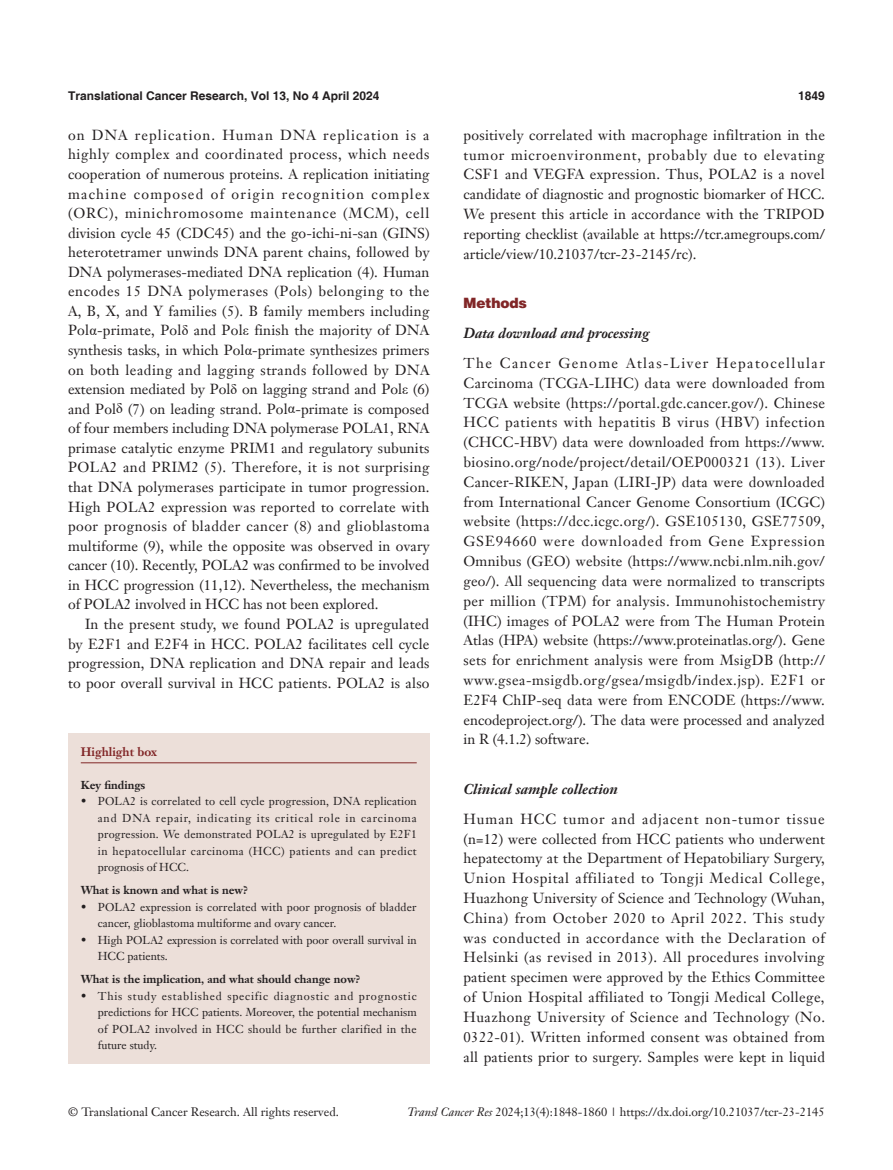
<style>
.page{position:relative;width:893px;height:1170px;background:#fff}
.page>*{position:absolute;margin:0;border:0;box-sizing:border-box;transform-origin:0 0}
.t1{font:14.25px/19.8px "Janson Text LT";color:#231f20;text-align:justify}
._2ji-6_5{font:italic 700 14.25px "Janson Text LT";color:#231f20}
._1ji-6_5{font:900 14.25px "Helvetica";color:#812627}
.t2{font:12px "Janson Text LT";color:#231f20}
.t3{font:700 12px "Helvetica";color:#231f20}
.Cite{font:700 12px "Janson Text LT";color:#812627}
.box-zhengwen{font:11.25px/16.5px "Janson Text LT";color:#231f20;text-align:justify}
.box-biaoti-1_5mm{font:700 11.25px "Janson Text LT";color:#231f20}
.box-biaoti{font:700 11.25px "Janson Text LT";color:#231f20}
.s1{font-family:"Times New Roman"}
.s2{font-style:italic}
</style>
<div class="page">
<div style="left:68px;top:733px;width:361px;height:330px;background:#ecdfd9"></div>
<hr style="left:81px;top:762px;width:336px;height:1px;background:#812627">
<p class="t3" style="left:68px;top:88px;width:313px">Translational Cancer Research, Vol 13, No 4 April 2024</p>
<p class="t3" style="left:798px;top:88px;width:28px">1849</p>
<p class="t1" style="left:68px;top:125px;width:363px">on DNA replication. Human DNA replication is a highly complex and coordinated process, which needs cooperation of numerous proteins. A replication initiating machine composed of origin recognition complex (ORC), minichromosome maintenance (MCM), cell division cycle 45 (CDC45) and the go-ichi-ni-san (GINS) heterotetramer unwinds DNA parent chains, followed by DNA polymerases-mediated DNA replication (4). Human encodes 15 DNA polymerases (Pols) belonging to the A, B, X, and Y families (5). B family members including Pol<span class="s1">α</span>-primate, Pol<span class="s1">δ</span> and Pol<span class="s1">ε</span> finish the majority of DNA synthesis tasks, in which Pol<span class="s1">α</span>-primate synthesizes primers on both leading and lagging strands followed by DNA extension mediated by Pol<span class="s1">δ</span> on lagging strand and Pol<span class="s1">ε</span> (6) and Pol<span class="s1">δ</span> (7) on leading strand. Pol<span class="s1">α</span>-primate is composed of four members including DNA polymerase POLA1, RNA primase catalytic enzyme PRIM1 and regulatory subunits POLA2 and PRIM2 (5). Therefore, it is not surprising that DNA polymerases participate in tumor progression.<br>High POLA2 expression was reported to correlate with poor prognosis of bladder cancer (8) and glioblastoma multiforme (9), while the opposite was observed in ovary cancer (10). Recently, POLA2 was confirmed to be involved in HCC progression (11,12). Nevertheless, the mechanism of POLA2 involved in HCC has not been explored.</p>
<p class="t1" style="left:68px;top:614px;width:363px;text-indent:17px">In the present study, we found POLA2 is upregulated by E2F1 and E2F4 in HCC. POLA2 facilitates cell cycle progression, DNA replication and DNA repair and leads to poor overall survival in HCC patients. POLA2 is also</p>
<p class="Cite" style="left:81px;top:744px;width:78px">Highlight box</p>
<p class="box-biaoti" style="left:81px;top:777px;width:66px">Key findings</p>
<p class="box-zhengwen" style="left:98px;top:793px;width:321px;text-indent:-17px">• POLA2 is correlated to cell cycle progression, DNA replication and DNA repair, indicating its critical role in carcinoma progression. We demonstrated POLA2 is upregulated by E2F1 in hepatocellular carcinoma (HCC) patients and can predict prognosis of HCC.</p>
<p class="box-biaoti-1_5mm" style="left:81px;top:883px;width:169px">What is known and what is new?</p>
<p class="box-zhengwen" style="left:98px;top:898px;width:320px;text-indent:-17px">• POLA2 expression is correlated with poor prognosis of bladder cancer, glioblastoma multiforme and ovary cancer.</p>
<p class="box-zhengwen" style="left:98px;top:931px;width:320px;text-indent:-17px">• High POLA2 expression is correlated with poor overall survival in<br>HCC patients.</p>
<p class="box-biaoti-1_5mm" style="left:81px;top:971px;width:281px">What is the implication, and what should change now?</p>
<p class="box-zhengwen" style="left:98px;top:987px;width:320px;text-indent:-17px">• This study established specific diagnostic and prognostic predictions for HCC patients. Moreover, the potential mechanism of POLA2 involved in HCC should be further clarified in the future study.</p>
<p class="t1" style="left:463px;top:125px;width:363px">positively correlated with macrophage infiltration in the tumor microenvironment, probably due to elevating CSF1 and VEGFA expression. Thus, POLA2 is a novel candidate of diagnostic and prognostic biomarker of HCC.<br>We present this article in accordance with the TRIPOD reporting checklist (available at https://tcr.amegroups.com/ article/view/10.21037/tcr-23-2145/rc).</p>
<p class="_1ji-6_5" style="left:463px;top:294px;width:65px">Methods</p>
<p class="_2ji-6_5" style="left:463px;top:324px;width:188px">Data download and processing</p>
<p class="t1" style="left:463px;top:353px;width:363px">The Cancer Genome Atlas-Liver Hepatocellular Carcinoma (TCGA-LIHC) data were downloaded from TCGA website (https://portal.gdc.cancer.gov/). Chinese HCC patients with hepatitis B virus (HBV) infection (CHCC-HBV) data were downloaded from https://www. biosino.org/node/project/detail/OEP000321 (13). Liver Cancer-RIKEN, Japan (LIRI-JP) data were downloaded from International Cancer Genome Consortium (ICGC) website (https://dcc.icgc.org/). GSE105130, GSE77509, GSE94660 were downloaded from Gene Expression Omnibus (GEO) website (https://www.ncbi.nlm.nih.gov/ geo/). All sequencing data were normalized to transcripts per million (TPM) for analysis. Immunohistochemistry (IHC) images of POLA2 were from The Human Protein Atlas (HPA) website (https://www.proteinatlas.org/). Gene sets for enrichment analysis were from MsigDB (http:// www.gsea-msigdb.org/gsea/msigdb/index.jsp). E2F1 or E2F4 ChIP-seq data were from ENCODE (https://www. encodeproject.org/). The data were processed and analyzed in R (4.1.2) software.</p>
<p class="_2ji-6_5" style="left:463px;top:779px;width:156px">Clinical sample collection</p>
<p class="t1" style="left:463px;top:808px;width:363px">Human HCC tumor and adjacent non-tumor tissue (n=12) were collected from HCC patients who underwent hepatectomy at the Department of Hepatobiliary Surgery, Union Hospital affiliated to Tongji Medical College, Huazhong University of Science and Technology (Wuhan, China) from October 2020 to April 2022. This study was conducted in accordance with the Declaration of Helsinki (as revised in 2013). All procedures involving patient specimen were approved by the Ethics Committee of Union Hospital affiliated to Tongji Medical College, Huazhong University of Science and Technology (No.<br>0322-01). Written informed consent was obtained from all patients prior to surgery. Samples were kept in liquid</p>
<p class="t2" style="left:68px;top:1104px;width:272px">© Translational Cancer Research. All rights reserved.</p>
<p class="t2" style="left:407px;top:1104px;width:419px"><span class="s2">Transl Cancer Res</span> 2024;13(4):1848-1860 | https://dx.doi.org/10.21037/tcr-23-2145</p>
</div>
